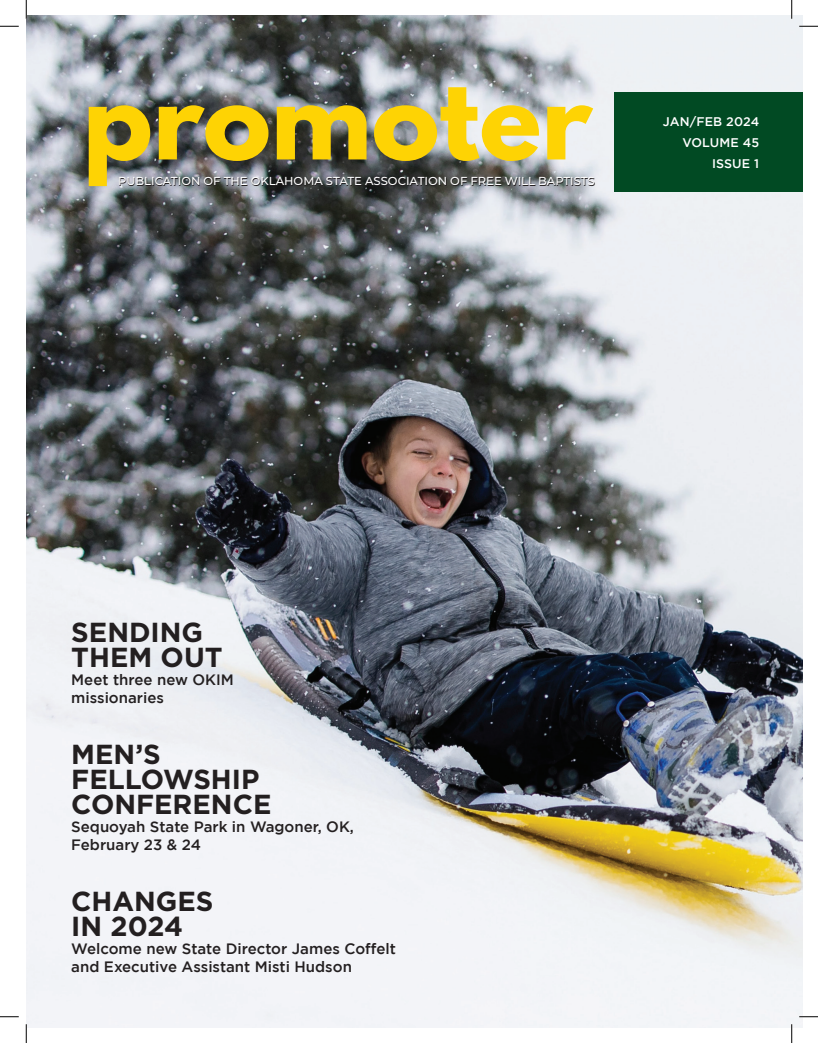
<style>
.page{position:relative;width:818px;height:1043px;background:#fff}
.page>*{position:absolute;margin:0;border:0;box-sizing:border-box;transform-origin:0 0}
.t1{font:700 102.5px "League Spartan";color:#fed304}
.t2{font:700 27.5px/25px "Gotham";color:#231f20}
.t3{font:500 15px/18px "Gotham";color:#231f20}
.t4{font:500 12.5px/21px "Gotham";letter-spacing:.01em;color:#fff;text-align:right}
.t5{font:500 11.5px "Montserrat";color:#fff}
</style>
<div class="page">
<img style="left:26px;top:15px;width:776px;height:1013px">
<div style="left:614px;top:93px;width:188px;height:99px;background:#014a23"></div>
<svg style="left:0;top:25px;width:19px;height:2px"></svg>
<svg style="left:799px;top:25px;width:19px;height:2px"></svg>
<svg style="left:0;top:1016px;width:19px;height:1px"></svg>
<svg style="left:799px;top:1015px;width:19px;height:2px"></svg>
<svg style="left:25px;top:0;width:2px;height:19px"></svg>
<svg style="left:25px;top:1024px;width:2px;height:18px"></svg>
<svg style="left:790px;top:0;width:2px;height:19px"></svg>
<svg style="left:790px;top:1024px;width:2px;height:18px"></svg>
<h1 class="t1" style="left:82px;top:38px;width:511px">promoter</h1>
<p class="t5" style="left:118px;top:173px;width:478px">PUBLICATION OF THE OKLAHOMA STATE ASSOCIATION OF FREE WILL BAPTISTS</p>
<p class="t4" style="left:663px;top:111px;width:98px">JAN/FEB 2024<br>VOLUME 45<br>ISSUE 1</p>
<h2 class="t2" style="left:71px;top:618px;width:153px">SENDING<br>THEM OUT</h2>
<p class="t3" style="left:71px;top:670px;width:164px">Meet three new OKIM missionaries</p>
<h2 class="t2" style="left:71px;top:740px;width:202px">MEN’S<br>FELLOWSHIP<br>CONFERENCE</h2>
<p class="t3" style="left:71px;top:817px;width:284px">Sequoyah State Park in Wagoner, OK,<br>February 23 &amp; 24</p>
<h2 class="t2" style="left:71px;top:887px;width:144px">CHANGES<br>IN 2024</h2>
<p class="t3" style="left:71px;top:939px;width:326px">Welcome new State Director James Coffelt and Executive Assistant Misti Hudson</p>
</div>
